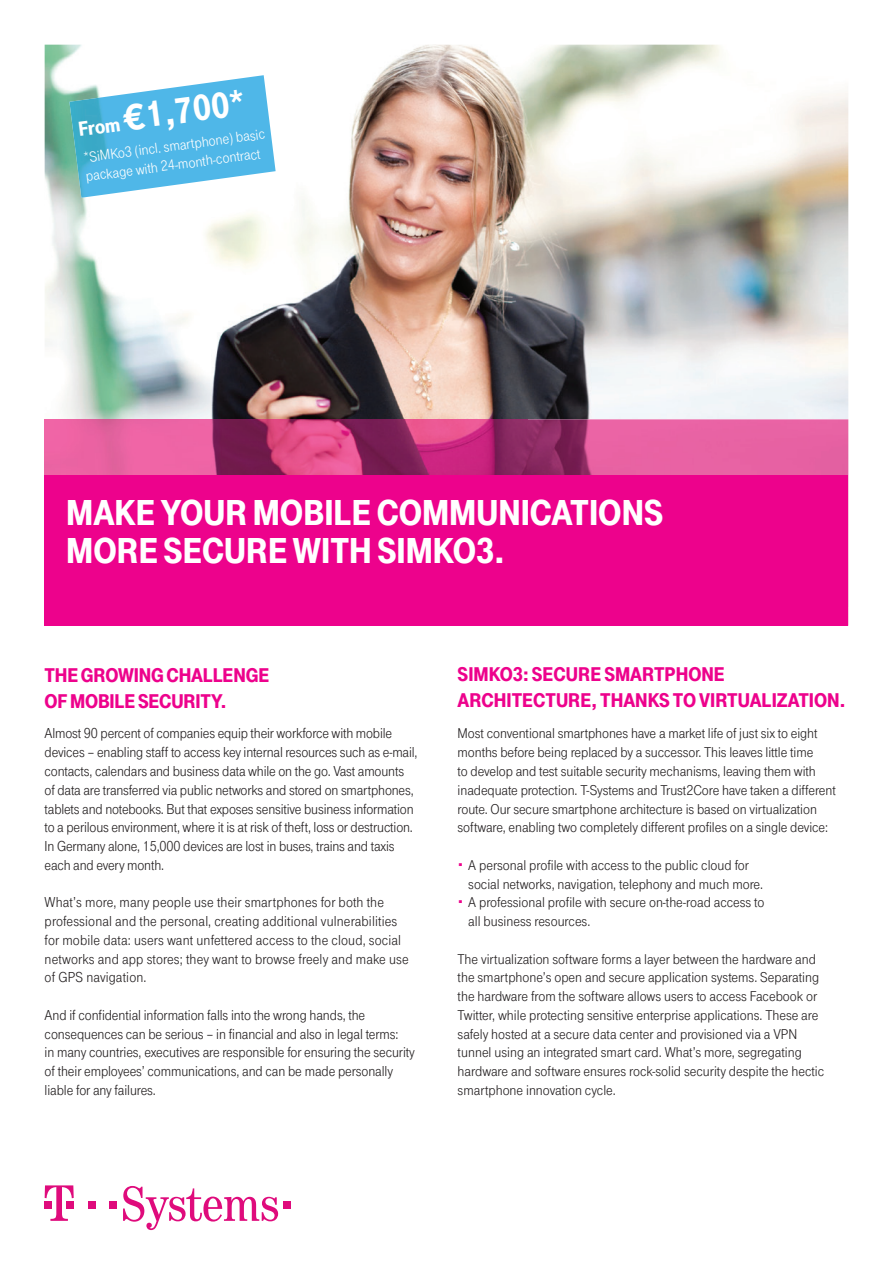
<style>
.page{position:relative;width:893px;height:1263px;background:#fff}
.page>*{position:absolute;margin:0;border:0;box-sizing:border-box;transform-origin:0 0}
.t1{font:37.95px "Tele Grotesk Ultr";color:#fff}
.t2{font:37.5px/37.5px "Tele Grotesk Ultr";color:#fff}
.t3{font:21.15px "Tele Grotesk Ultr";color:#fff}
.t4{font:20.7px/25.8px "Tele Grotesk Ultr";color:#ed028c}
.t5{font:15.15px/18.9px "Tele Grotesk Norm";color:#fff}
.t6{font:15px/18.8px "Tele Grotesk Norm";letter-spacing:-.005em;color:#231f20}
.t7{font:14.85px/18.8px "Tele Grotesk Norm";color:#231f20}
.s1{font-size:15px}
</style>
<div class="page">
<img style="left:45px;top:45px;width:803px;height:374px">
<img style="left:45px;top:419px;width:803px;height:57px">
<div style="left:45px;top:476px;width:803px;height:150px;background:#ed028c"></div>
<img style="left:69px;top:75px;width:207px;height:123px">
<div style="left:88px;top:1202px;width:7px;height:7px;background:#df0b7c"></div>
<div style="left:110px;top:1202px;width:7px;height:7px;background:#df0b7c"></div>
<svg style="left:45px;top:1185px;width:29px;height:36px"></svg>
<svg style="left:123px;top:1186px;width:155px;height:44px"></svg>
<div style="left:284px;top:1202px;width:7px;height:7px;background:#df0b7c"></div>
<h1 class="t1" style="left:120px;top:98px;width:124px;rotate:-8deg">€1,700*</h1>
<p class="t5" style="left:82px;top:148px;width:184px;rotate:-7deg">*SiMKo3 (incl. smartphone) basic package with 24-month-contract</p>
<h3 class="t3" style="left:77px;top:118px;width:44px;rotate:-7deg">FROM</h3>
<h2 class="t2" style="left:66px;top:494px;width:598px">MAKE YOUR MOBILE COMMUNICATIONS<br>MORE SECURE WITH SIMKO3.</h2>
<h3 class="t4" style="left:45px;top:663px;width:226px">THE GROWING CHALLENGE<br>OF MOBILE SECURITY.</h3>
<p class="t6" style="left:45px;top:724px;width:374px">Almost 90 percent of companies equip their workforce with mobile devices – enabling staff to access key internal resources such as e-mail, contacts, calendars and business data while on the go. Vast amounts of data are transferred via public networks and stored on smartphones, tablets and notebooks. But that exposes sensitive business information to a perilous environment, where it is at risk of theft, loss or destruction.<br>In Germany alone, 15,000 devices are lost in buses, trains and taxis each and every month.</p>
<p class="t6" style="left:45px;top:893px;width:366px">What’s more, many people use their smartphones for both the professional and the personal, creating additional vulnerabilities for mobile data: users want unfettered access to the cloud, social networks and app stores; they want to browse freely and make use of GPS navigation.</p>
<p class="t6" style="left:45px;top:1006px;width:372px">And if confidential information falls into the wrong hands, the consequences can be serious – in financial and also in legal terms:<br>in many countries, executives are responsible for ensuring the security of their employees’ communications, and can be made personally liable for any failures.</p>
<h3 class="t4" style="left:458px;top:662px;width:389px">SIMKO3: SECURE SMARTPHONE<br>ARCHITECTURE, THANKS TO VIRTUALIZATION.</h3>
<p class="t7" style="left:458px;top:724px;width:380px">Most conventional smartphones have a market life of just six to eight months before being replaced by a successor. This leaves little time<br>to develop and test suitable security mechanisms, leaving them with inadequate protection. T-Systems and Trust2Core have taken a different route. Our secure smartphone architecture is based on virtualization software, enabling two completely different profiles on a single device:</p>
<p class="t7" style="left:468px;top:856px;width:298px">A personal profile with access to the public cloud for social networks, navigation, telephony and much more.<br>A professional profile with secure on-the-road access to all business resources.</p>
<p class="t7" style="left:458px;top:949px;width:368px">The virtualization software forms a layer between the hardware and the smartphone’s open and secure application systems. Separating the hardware from the software allows users to access Facebook or Twitter, while protecting sensitive enterprise applications. These are safely hosted at a secure data center and provisioned via a VPN tunnel using an integrated smart card. What’s more, segregating hardware and software ensures rock-solid security despite the hectic smartphone innovation cycle<span class="s1">.</span></p>
</div>
